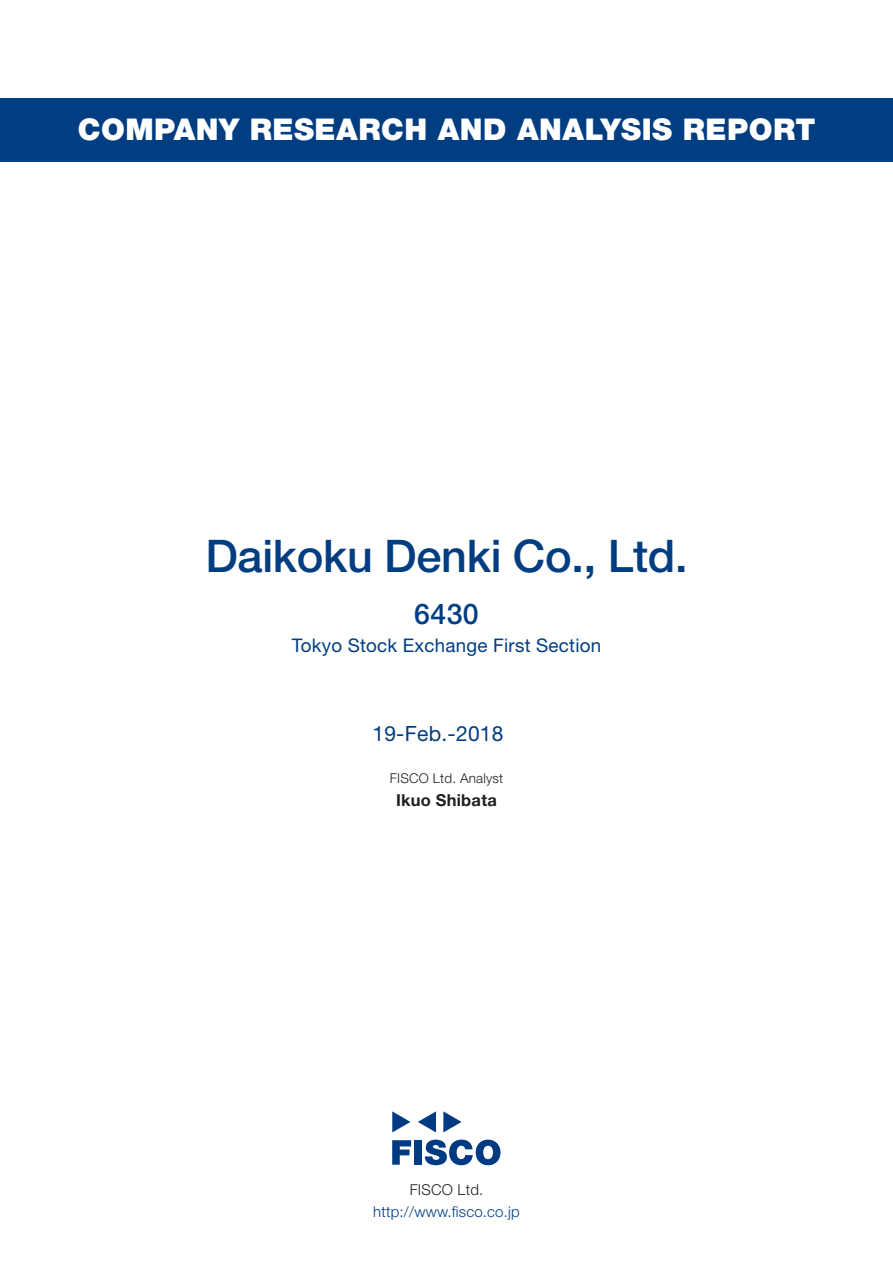
<style>
.page{position:relative;width:893px;height:1263px;background:#fff}
.page>*{position:absolute;margin:0;border:0;box-sizing:border-box;transform-origin:0 0}
.t1{font:500 45px "Helvetica Neue LT Std";letter-spacing:-.005em;color:#003d81}
.t2{font:900 30px "Helvetica Neue LT Std";letter-spacing:.015em;color:#fff}
.t3{font:500 28.5px "Helvetica Neue LT Std";color:#003d81}
.t4{font:21px "Helvetica Neue LT Std";letter-spacing:.015em;color:#003d81}
.t5{font:18.75px "Helvetica Neue LT Std";letter-spacing:.015em;color:#003d81}
.t6{font:700 16.5px "Helvetica Neue LT Std";letter-spacing:.015em;color:#231f20}
.t7{font:300 15px "Helvetica Neue LT Std";letter-spacing:.015em;color:#003d81}
.t8{font:300 15px "Helvetica Neue LT Std";letter-spacing:.015em;color:#231f20}
.t9{font:300 13.5px "Helvetica Neue LT Std";letter-spacing:.015em;color:#231f20}
</style>
<div class="page">
<svg style="left:392px;top:1140px;width:19px;height:25px"></svg>
<div style="left:414px;top:1140px;width:8px;height:25px;background:#003a83"></div>
<svg style="left:425px;top:1139px;width:75px;height:26px"></svg>
<svg style="left:392px;top:1111px;width:18px;height:21px"></svg>
<svg style="left:443px;top:1111px;width:19px;height:21px"></svg>
<svg style="left:418px;top:1111px;width:18px;height:21px"></svg>
<div style="left:0;top:98px;width:893px;height:64px;background:#003d81"></div>
<p class="t2" style="left:78px;top:112px;width:739px">COMPANY RESEARCH AND ANALYSIS REPORT</p>
<h1 class="t1" style="left:205px;top:529px;width:484px">Daikoku Denki Co., Ltd.</h1>
<p class="t3" style="left:414px;top:596px;width:66px">6430</p>
<p class="t5" style="left:292px;top:634px;width:311px">Tokyo Stock Exchange First Section</p>
<p class="t4" style="left:372px;top:721px;width:133px">19-Feb.-2018</p>
<p class="t9" style="left:390px;top:770px;width:115px">FISCO Ltd. Analyst</p>
<p class="t6" style="left:396px;top:789px;width:102px">Ikuo Shibata</p>
<p class="t8" style="left:410px;top:1180px;width:75px">FISCO Ltd.</p>
<p class="t7" style="left:373px;top:1202px;width:148px">http://www.fisco.co j p.</p>
</div>
